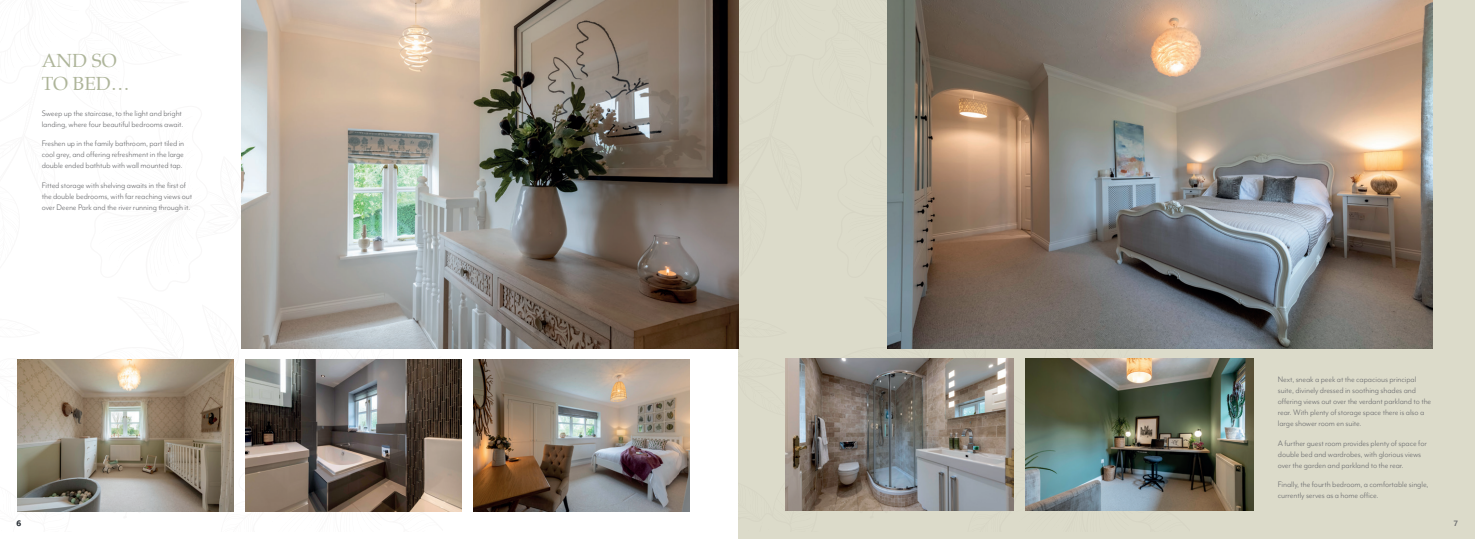
<style>
.page{position:relative;width:1475px;height:539px;background:#fff}
.page>*{position:absolute;margin:0;border:0;box-sizing:border-box;transform-origin:0 0}
.t1{font:19px/22.8px "Palatino";color:#aeb59a}
.t2{font:9.2px/11px "Mr Eaves Mod OT";letter-spacing:-.01em;color:#6c6d70}
.t3{font:700 9px "Mr Eaves Mod OT";color:#6c6d70}
.t4{font:700 9px "Mr Eaves Mod OT";color:#2d353c}
</style>
<div class="page">
<div style="left:738px;top:0;width:736px;height:539px;background:#dcdbca"></div>
<img style="left:785px;top:358px;width:228px;height:152px">
<img style="left:1025px;top:358px;width:228px;height:152px">
<img style="left:887px;top:0;width:544px;height:349px">
<img style="left:473px;top:359px;width:216px;height:152px">
<img style="left:242px;top:0;width:496px;height:349px">
<img style="left:245px;top:359px;width:216px;height:152px">
<img style="left:17px;top:359px;width:216px;height:152px">
<h1 class="t1" style="left:42px;top:49px;width:89px">AND SO<br>TO BED…</h1>
<p class="t2" style="left:42px;top:107px;width:143px">Sweep up the staircase, to the light and bright landing, where four beautiful bedrooms await.</p>
<p class="t2" style="left:42px;top:138px;width:144px;text-align:justify">Freshen up in the family bathroom, part tiled in cool grey, and offering refreshment in the large double ended bathtub with wall mounted tap.</p>
<p class="t2" style="left:42px;top:179px;width:152px">Fitted storage with shelving awaits in the first of the double bedrooms, with far reaching views out over Deene Park and the river running through it.</p>
<p class="t4" style="left:16px;top:518px;width:6px">6</p>
<p class="t2" style="left:1277px;top:374px;width:155px">Next, sneak a peek at the capacious principal suite, divinely dressed in soothing shades and offering views out over the verdant parkland to the rear. With plenty of storage space there is also a large shower room en suite.</p>
<p class="t2" style="left:1277px;top:437px;width:150px">A further guest room provides plenty of space for double bed and wardrobes, with glorious views over the garden and parkland to the rear.</p>
<p class="t2" style="left:1277px;top:479px;width:152px">Finally, the fourth bedroom, a comfortable single, currently serves as a home office.</p>
<p class="t3" style="left:1453px;top:518px;width:6px">7</p>
</div>
